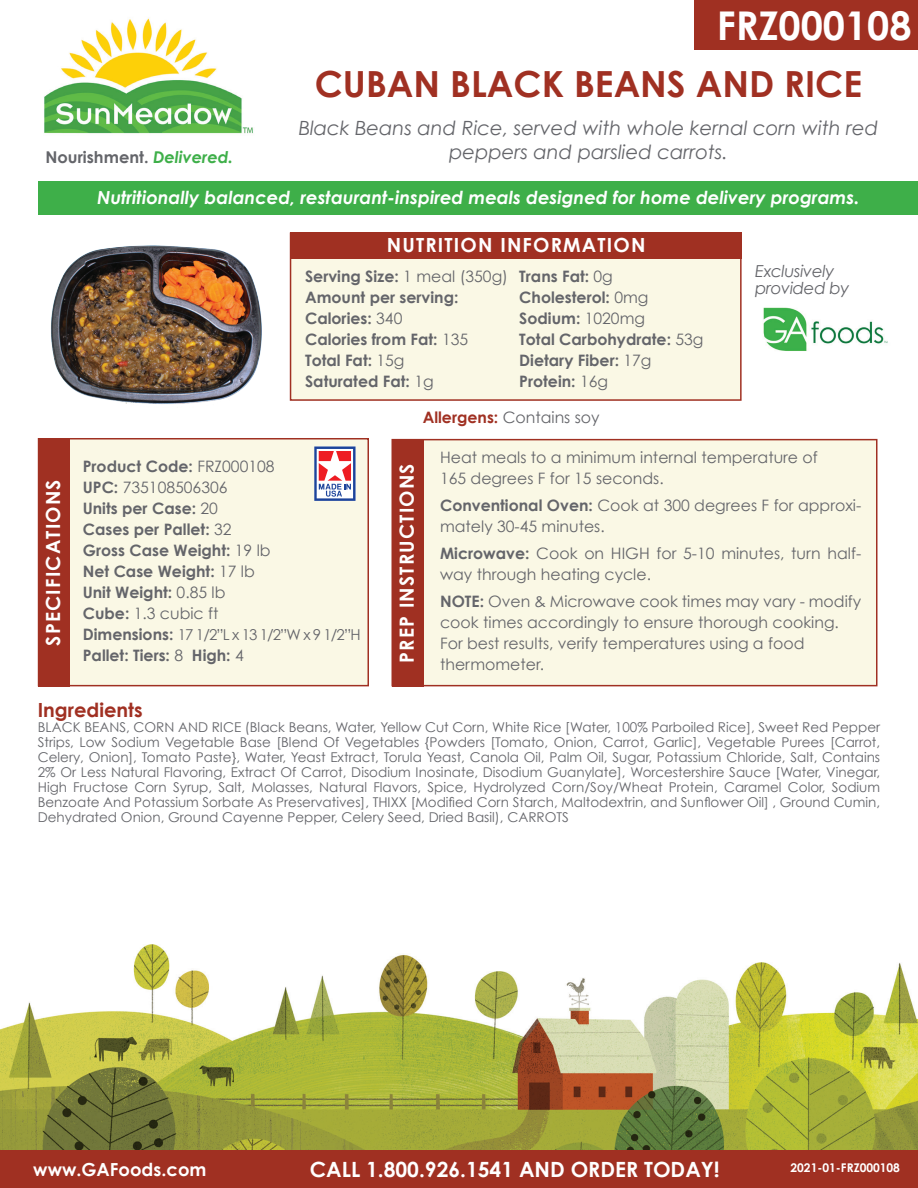
<style>
.page{position:relative;width:918px;height:1188px;background:#fff}
.page>*{position:absolute;margin:0;border:0;box-sizing:border-box;transform-origin:0 0}
.t1{font:700 39.6px "Century Gothic";color:#fff}
.t2{font:700 36px "Century Gothic";color:#a03022}
.t3{font:700 21px "Century Gothic";color:#fff}
.t4{font:italic 19.65px/23.5px "Century Gothic";color:#64656a;text-align:center}
.t5{font:700 19.5px "Century Gothic";letter-spacing:.06em;color:#fff}
.t6{font:700 19.5px "Century Gothic";color:#a03022}
.t7{font:italic 700 18px "Century Gothic";color:#fff}
.t8{font:700 18px "Century Gothic";color:#fff}
.t9{font:italic 16.5px/17.2px "Century Gothic";letter-spacing:-.02em;color:#64656a}
.t10{font:700 16.2px "Century Gothic";color:#64656a}
.t11{font:15.75px/21px "Century Gothic";color:#64656a}
.t12{font:700 15.75px/21px "Century Gothic";color:#64656a}
.t13{font:15px "Century Gothic";color:#64656a}
.t14{font:13.5px/15px "Century Gothic";color:#64656a;text-align:justify}
.t15{font:700 12px "Century Gothic";color:#fff}
.s1{font-style:italic;color:#3eaf49}
.s2{font-weight:400}
.s3{font-weight:700;font-size:15.75px}
.s4{font-weight:700;color:#a03022}
.s5{font-weight:700}
</style>
<div class="page">
<div style="left:392px;top:439px;width:486px;height:247px;background:#faf8e5;border:2px solid #a03022"></div>
<img style="left:0;top:944px;width:918px;height:206px">
<div style="left:0;top:1150px;width:918px;height:38px;background:#a03022"></div>
<div style="left:290px;top:232px;width:452px;height:169px;background:#faf8e5;border:2px solid #a03022"></div>
<img style="left:44px;top:18px;width:209px;height:116px">
<div style="left:291px;top:232px;width:451px;height:27px;background:#a03022"></div>
<div style="left:38px;top:438px;width:331px;height:248px;background:#faf8e5;border:2px solid #a03022"></div>
<div style="left:38px;top:438px;width:32px;height:248px;background:#a03022"></div>
<div style="left:392px;top:439px;width:31px;height:247px;background:#a03022"></div>
<img style="left:763px;top:307px;width:125px;height:44px">
<div style="left:38px;top:181px;width:880px;height:34px;background:#3eaf49"></div>
<svg style="left:314px;top:446px;width:42px;height:55px;background:#c09bb2"></svg>
<img style="left:51px;top:245px;width:211px;height:159px">
<div style="left:694px;top:0;width:224px;height:49px;background:#a03022"></div>
<p class="t10" style="left:46px;top:147px;width:189px">Nourishment. <span class="s1">Delivered.</span></p>
<h1 class="t1" style="left:717px;top:1px;width:196px">FRZ000108</h1>
<h2 class="t2" style="left:315px;top:61px;width:549px">CUBAN BLACK BEANS AND RICE</h2>
<h3 class="t4" style="left:299px;top:116px;width:581px">Black Beans and Rice, served with whole kernal corn with red peppers and parslied carrots.</h3>
<h3 class="t7" style="left:97px;top:186px;width:764px">Nutritionally balanced, restaurant-inspired meals designed for home delivery programs.</h3>
<h3 class="t5" style="left:41px;top:646px;width:168px;rotate:-90deg">SPECIFICATIONS</h3>
<h3 class="t5" style="left:387px;top:232px;width:260px">NUTRITION INFORMATION</h3>
<p class="t12" style="left:305px;top:265px;width:204px">Serving Size: <span class="s2">1 meal (350g)<br></span>Amount per serving:<br>Calories: <span class="s2">340<br></span>Calories from Fat: <span class="s2">135<br></span>Total Fat: <span class="s2">15g<br></span>Saturated Fat: <span class="s2">1g</span></p>
<p class="t12" style="left:519px;top:265px;width:186px">Trans Fat: <span class="s2">0g<br></span>Cholesterol: <span class="s2">0mg<br></span>Sodium: <span class="s2">1020mg<br></span>Total Carbohydrate: <span class="s2">53g<br></span>Dietary Fiber: <span class="s2">17g<br></span>Protein: <span class="s2">16g</span></p>
<p class="t9" style="left:755px;top:262px;width:96px">Exclusively provided by</p>
<p class="t12" style="left:83px;top:455px;width:193px">Product Code: <span class="s2">FRZ000108<br></span>UPC: <span class="s2">735108506306<br></span>Units per Case: <span class="s2">20<br></span>Cases per Pallet: <span class="s2">32<br></span>Gross Case Weight: <span class="s2">19 lb<br></span>Net Case Weight: <span class="s2">17 lb<br></span>Unit Weight: <span class="s2">0.85 lb<br></span>Cube: <span class="s2">1.3 cubic ft</span></p>
<p class="t13" style="left:83px;top:625px;width:279px"><span class="s3">Dimensions:</span> 17 1/2”L x 13 1/2”W x 9 1/2”H</p>
<p class="t12" style="left:83px;top:644px;width:163px">Pallet: Tiers: <span class="s2">8</span> High: <span class="s2">4</span></p>
<h3 class="t5" style="left:394px;top:663px;width:201px;rotate:-90deg">PREP INSTRUCTIONS</h3>
<p class="t11" style="left:423px;top:407px;width:178px"><span class="s4">Allergens:</span> Contains soy</p>
<p class="t11" style="left:440px;top:446px;width:379px">Heat meals to a minimum internal temperature of<br>165 degrees F for 15 seconds.</p>
<p class="t11" style="left:440px;top:494px;width:423px"><span class="s5">Conventional Oven:</span> Cook at 300 degrees F for approxi&shy;mately 30-45 minutes.</p>
<p class="t11" style="left:440px;top:542px;width:423px"><span class="s5">Microwave:</span> Cook on HIGH for 5-10 minutes, turn half&shy;way through heating cycle.</p>
<p class="t11" style="left:440px;top:590px;width:423px"><span class="s5">NOTE:</span> Oven &amp; Microwave cook times may vary - modify cook times accordingly to ensure thorough cooking.<br>For best results, verify temperatures using a food thermometer.</p>
<h3 class="t6" style="left:38px;top:697px;width:106px">Ingredients</h3>
<p class="t14" style="left:38px;top:719px;width:844px">BLACK BEANS, CORN AND RICE (Black Beans, Water, Yellow Cut Corn, White Rice [Water, 100% Parboiled Rice], Sweet Red Pepper Strips, Low Sodium Vegetable Base [Blend Of Vegetables {Powders [Tomato, Onion, Carrot, Garlic], Vegetable Purees [Carrot, Celery, Onion], Tomato Paste}, Water, Yeast Extract, Torula Yeast, Canola Oil, Palm Oil, Sugar, Potassium Chloride, Salt, Contains 2% Or Less Natural Flavoring, Extract Of Carrot, Disodium Inosinate, Disodium Guanylate], Worcestershire Sauce [Water, Vinegar, High Fructose Corn Syrup, Salt, Molasses, Natural Flavors, Spice, Hydrolyzed Corn/Soy/Wheat Protein, Caramel Color, Sodium Benzoate And Potassium Sorbate As Preservatives], THIXX [Modified Corn Starch, Maltodextrin, and Sunflower Oil] , Ground Cumin, Dehydrated Onion, Ground Cayenne Pepper, Celery Seed, Dried Basil), CARROTS</p>
<h3 class="t8" style="left:33px;top:1158px;width:175px">www.GAFoods.com</h3>
<h3 class="t3" style="left:310px;top:1156px;width:411px">CALL 1.800.926.1541 AND ORDER TODAY!</h3>
<p class="t15" style="left:791px;top:1160px;width:111px">2021-01-FRZ000108</p>
</div>
